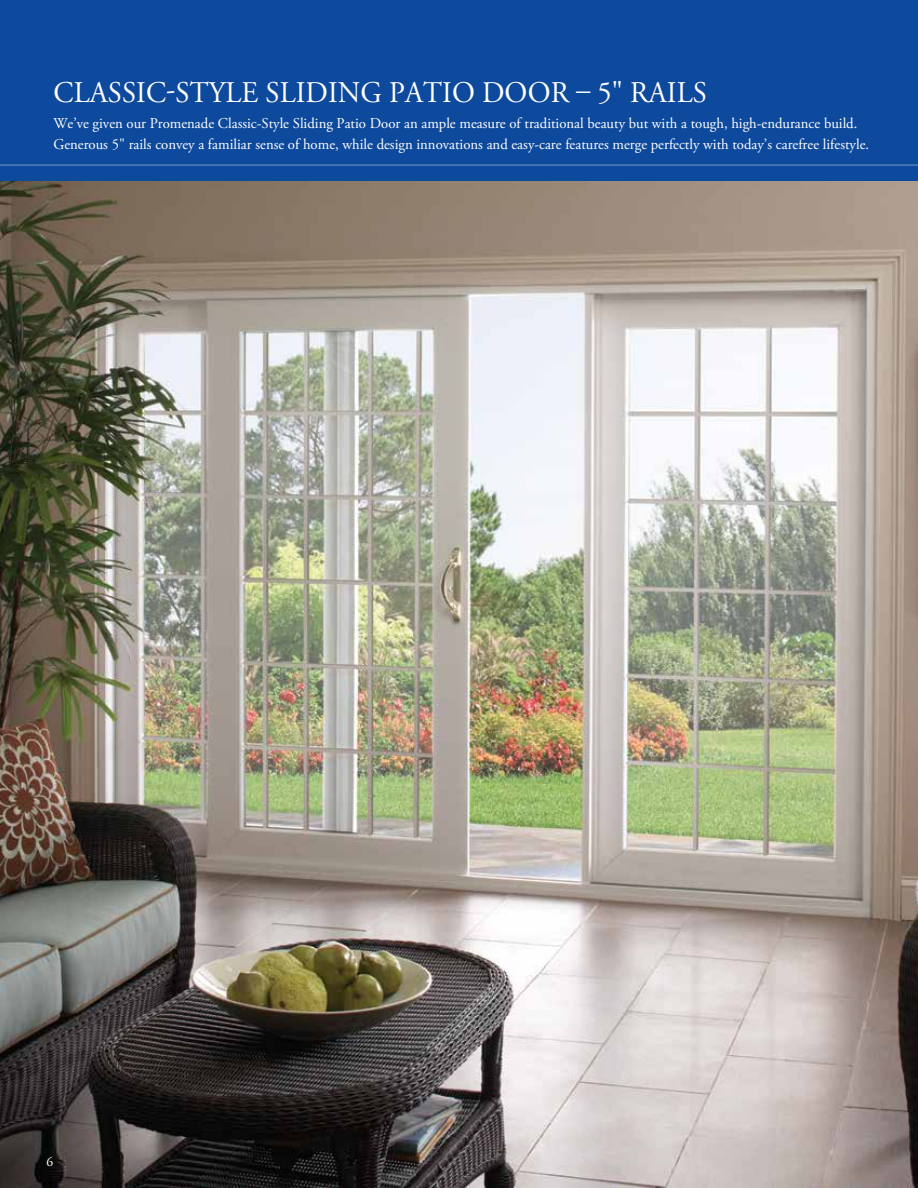
<style>
.page{position:relative;width:918px;height:1188px;background:#fff}
.page>*{position:absolute;margin:0;border:0;box-sizing:border-box;transform-origin:0 0}
.t1{font:30px "Adobe Garamond Pro";letter-spacing:.005em;color:#fff;scale:.96 1}
.t2{font:15px/21px "Adobe Garamond Pro";color:#fff}
.t3{font:13.5px "Adobe Garamond Pro";color:#fff}
</style>
<div class="page">
<div style="left:0;top:0;width:918px;height:182px;background:#0d499c"></div>
<hr style="left:0;top:164px;width:918px;height:2px;background:#5580ba">
<img style="left:0;top:182px;width:918px;height:1006px">
<h1 class="t1" style="left:54px;top:75px;width:682px">CLASSIC-STYLE SLIDING PATIO DOOR – 5" RAILS</h1>
<p class="t2" style="left:53px;top:114px;width:817px">We’ve given our Promenade Classic-Style Sliding Patio Door an ample measure of traditional beauty but with a tough, high-endurance build.<br>Generous 5" rails convey a familiar sense of home, while design innovations and easy-care features merge perfectly with today’s carefree lifestyle.</p>
<p class="t3" style="left:47px;top:1154px;width:8px">6</p>
</div>
